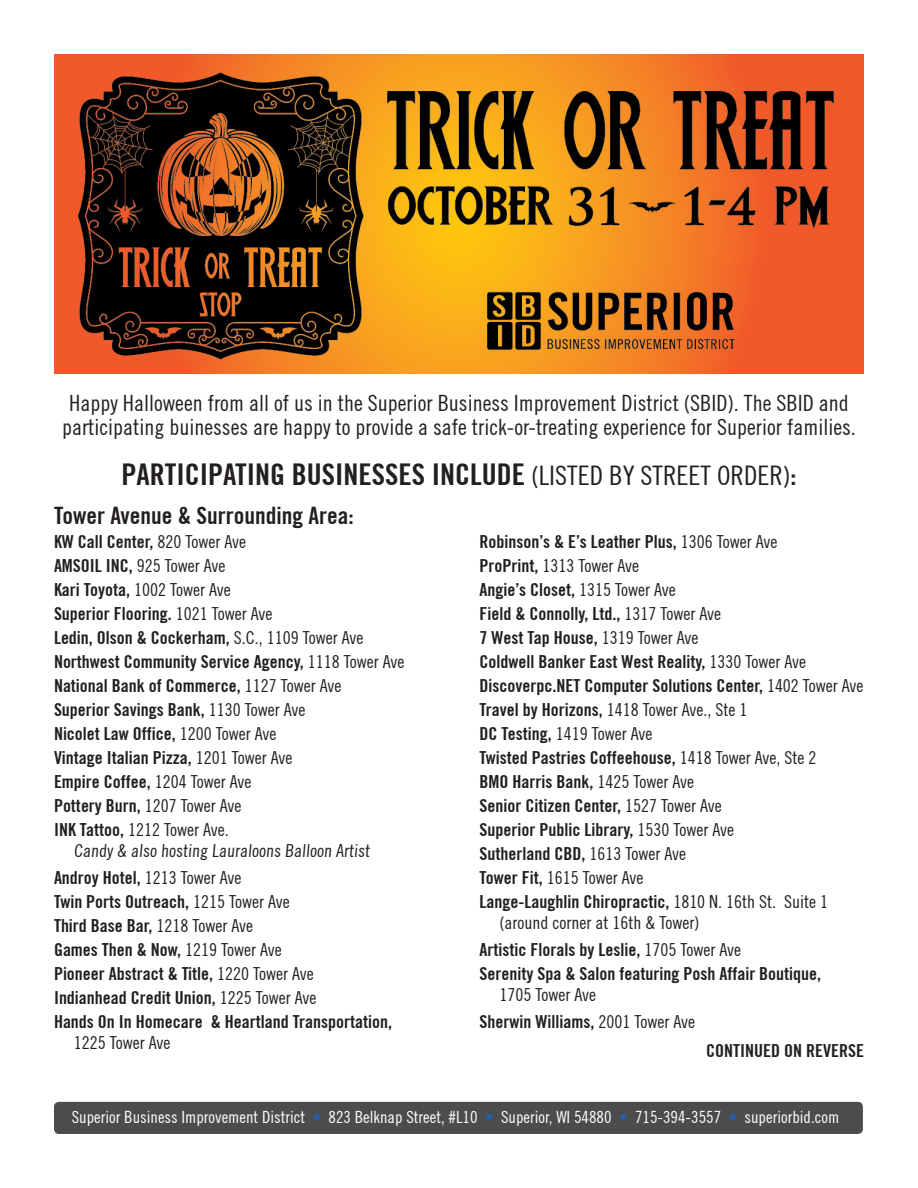
<style>
.page{position:relative;width:918px;height:1188px;background:#fff}
.page>*{position:absolute;margin:0;border:0;box-sizing:border-box;transform-origin:0 0}
.t1{font:700 condensed 30px "Trade Gothic No.20";color:#231f20}
.t2{font:700 condensed 24px "Trade Gothic No.20";color:#231f20}
.t3{font:condensed 22.5px "Trade Gothic No.18";color:#231f20}
.t4{font:700 condensed 18px "Trade Gothic No.20";color:#231f20}
.t5{font:condensed 18px "Trade Gothic No.18";color:#231f20}
.t6{font:condensed 16.8px "Trade Gothic No.18";color:#fff}
.s1{font-family:"Trade Gothic No.18";font-weight:400;font-size:27px}
.s2{font-size:27px}
.s3{font-family:"Trade Gothic No.18";font-weight:400}
.s4{font-family:"Trade Gothic No.20";font-weight:700}
.s5{color:#245eac}
</style>
<div class="page">
<img style="left:54px;top:54px;width:810px;height:320px">
<div style="left:54px;top:1102px;width:809px;height:32px;background:#4b4c4d;border-radius:5px"></div>
<p class="t3" style="left:69px;top:390px;width:781px">Happy Halloween from all of us in the Superior Business Improvement District (SBID). The SBID and</p>
<p class="t3" style="left:62px;top:414px;width:795px">participating buinesses are happy to provide a safe trick-or-treating experience for Superior families.</p>
<p class="t1" style="left:121px;top:456px;width:677px">PARTICIPATING BUSINESSES INCLUDE <span class="s1">(LISTED BY STREET ORDER)</span><span class="s2">:</span></p>
<p class="t2" style="left:54px;top:500px;width:301px">Tower Avenue &amp; Surrounding Area:</p>
<p class="t4" style="left:54px;top:530px;width:194px">KW Call Center, <span class="s3">820 Tower Ave</span></p>
<p class="t5" style="left:54px;top:554px;width:173px"><span class="s4">AMSOIL INC,</span> 925 Tower Ave</p>
<p class="t5" style="left:54px;top:578px;width:178px"><span class="s4">Kari Toyota,</span> 1002 Tower Ave</p>
<p class="t4" style="left:54px;top:602px;width:220px">Superior Flooring. <span class="s3">1021 Tower Ave</span></p>
<p class="t4" style="left:54px;top:626px;width:311px">Ledin, Olson &amp; Cockerham, <span class="s3">S.C., 1109 Tower Ave</span></p>
<p class="t4" style="left:54px;top:650px;width:352px">Northwest Community Service Agency, <span class="s3">1118 Tower Ave</span></p>
<p class="t4" style="left:54px;top:674px;width:289px">National Bank of Commerce, <span class="s3">1127 Tower Ave</span></p>
<p class="t4" style="left:54px;top:698px;width:253px">Superior Savings Bank, <span class="s3">1130 Tower Ave</span></p>
<p class="t4" style="left:54px;top:722px;width:224px">Nicolet Law Office, <span class="s3">1200 Tower Ave</span></p>
<p class="t4" style="left:54px;top:746px;width:240px">Vintage Italian Pizza, <span class="s3">1201 Tower Ave</span></p>
<p class="t4" style="left:54px;top:770px;width:199px">Empire Coffee, <span class="s3">1204 Tower Ave</span></p>
<p class="t4" style="left:54px;top:794px;width:189px">Pottery Burn, <span class="s3">1207 Tower Ave</span></p>
<p class="t5" style="left:54px;top:818px;width:176px"><span class="s4">INK Tattoo,</span> 1212 Tower Ave.</p>
<p class="t5" style="left:74px;top:839px;width:299px">Candy &amp; also hosting Lauraloons Balloon Artist</p>
<p class="t4" style="left:54px;top:866px;width:189px">Androy Hotel, <span class="s3">1213 Tower Ave</span></p>
<p class="t4" style="left:54px;top:890px;width:237px">Twin Ports Outreach, <span class="s3">1215 Tower Ave</span></p>
<p class="t4" style="left:54px;top:914px;width:201px">Third Base Bar, <span class="s3">1218 Tower Ave</span></p>
<p class="t4" style="left:54px;top:938px;width:229px">Games Then &amp; Now, <span class="s3">1219 Tower Ave</span></p>
<p class="t4" style="left:54px;top:962px;width:261px">Pioneer Abstract &amp; Title, <span class="s3">1220 Tower Ave</span></p>
<p class="t4" style="left:54px;top:986px;width:264px">Indianhead Credit Union, <span class="s3">1225 Tower Ave</span></p>
<p class="t4" style="left:54px;top:1010px;width:340px">Hands On In Homecare &amp; Heartland Transportation,</p>
<p class="t5" style="left:74px;top:1031px;width:98px">1225 Tower Ave</p>
<p class="t4" style="left:480px;top:531px;width:299px">Robinson’s &amp; E’s Leather Plus, <span class="s3">1306 Tower Ave</span></p>
<p class="t5" style="left:480px;top:555px;width:161px"><span class="s4">ProPrint,</span> 1313 Tower Ave</p>
<p class="t4" style="left:480px;top:579px;width:198px">Angie’s Closet, <span class="s3">1315 Tower Ave</span></p>
<p class="t4" style="left:480px;top:603px;width:243px">Field &amp; Connolly, Ltd., <span class="s3">1317 Tower Ave</span></p>
<p class="t4" style="left:480px;top:627px;width:220px">7 West Tap House, <span class="s3">1319 Tower Ave</span></p>
<p class="t4" style="left:480px;top:651px;width:328px">Coldwell Banker East West Reality, <span class="s3">1330 Tower Ave</span></p>
<p class="t4" style="left:480px;top:675px;width:386px">Discoverpc.NET Computer Solutions Center, <span class="s3">1402 Tower Ave</span></p>
<p class="t5" style="left:480px;top:699px;width:269px"><span class="s4">Travel by Horizons,</span> 1418 Tower Ave., Ste 1</p>
<p class="t5" style="left:480px;top:723px;width:174px"><span class="s4">DC Testing,</span> 1419 Tower Ave</p>
<p class="t4" style="left:480px;top:747px;width:338px">Twisted Pastries Coffeehouse, <span class="s3">1418 Tower Ave, Ste 2</span></p>
<p class="t4" style="left:480px;top:771px;width:216px">BMO Harris Bank, <span class="s3">1425 Tower Ave</span></p>
<p class="t4" style="left:480px;top:795px;width:244px">Senior Citizen Center, <span class="s3">1527 Tower Ave</span></p>
<p class="t4" style="left:480px;top:819px;width:256px">Superior Public Library, <span class="s3">1530 Tower Ave</span></p>
<p class="t4" style="left:480px;top:843px;width:208px">Sutherland CBD, <span class="s3">1613 Tower Ave</span></p>
<p class="t5" style="left:480px;top:867px;width:165px"><span class="s4">Tower Fit,</span> 1615 Tower Ave</p>
<p class="t4" style="left:480px;top:891px;width:350px">Lange-Laughlin Chiropractic, <span class="s3">1810 N. 16th St. Suite 1</span></p>
<p class="t5" style="left:500px;top:912px;width:201px">(around corner at 16th &amp; Tower)</p>
<p class="t4" style="left:480px;top:939px;width:263px">Artistic Florals by Leslie, <span class="s3">1705 Tower Ave</span></p>
<p class="t4" style="left:480px;top:963px;width:343px">Serenity Spa &amp; Salon featuring Posh Affair Boutique,</p>
<p class="t5" style="left:500px;top:984px;width:98px">1705 Tower Ave</p>
<p class="t4" style="left:480px;top:1011px;width:217px">Sherwin Williams, <span class="s3">2001 Tower Ave</span></p>
<p class="t4" style="left:706px;top:1040px;width:159px">CONTINUED ON REVERSE</p>
<p class="t6" style="left:72px;top:1107px;width:769px">Superior Business Improvement District <span class="s5">•</span> 823 Belknap Street, #L10 <span class="s5">•</span> Superior, WI 54880 <span class="s5">•</span> 715-394-3557 <span class="s5">•</span> superiorbid.com</p>
</div>
